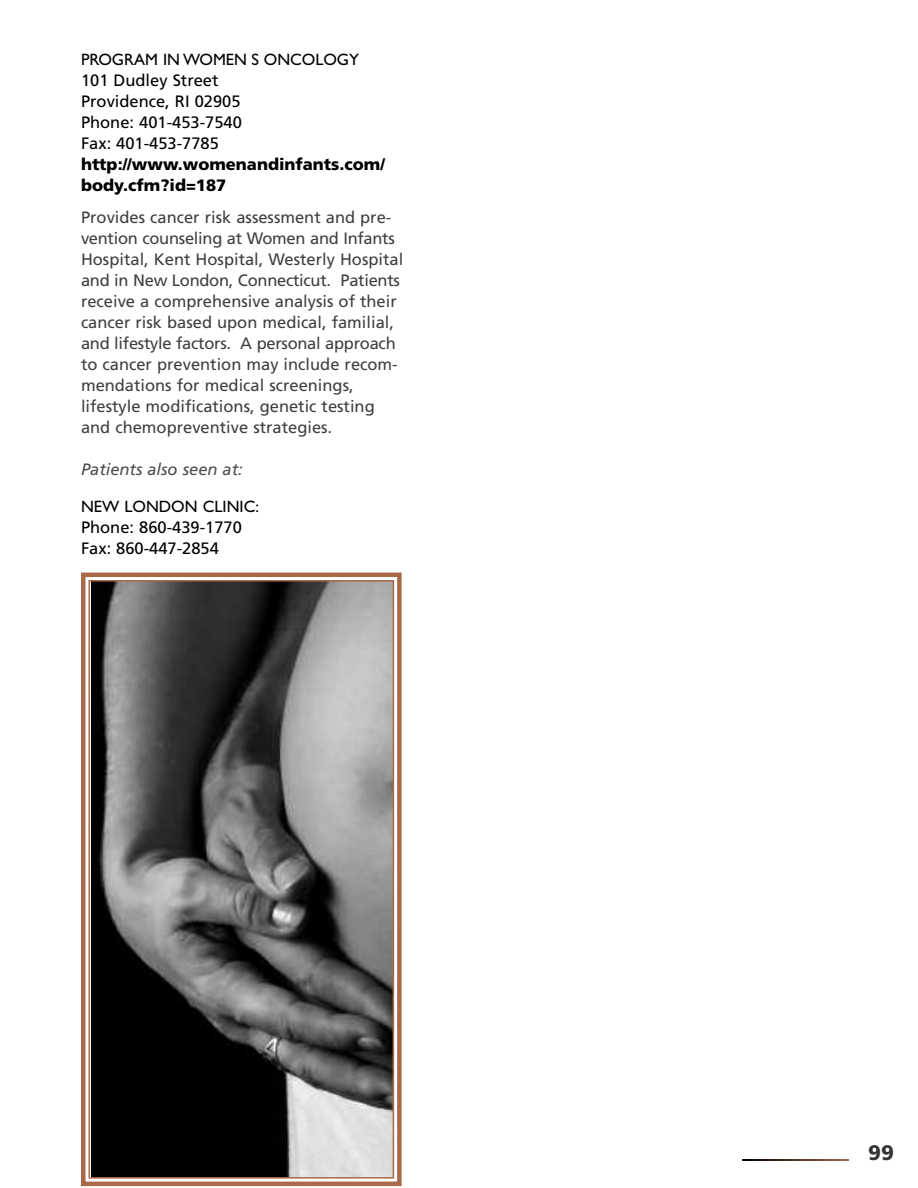
<style>
.page{position:relative;width:918px;height:1188px;background:#fff}
.page>*{position:absolute;margin:0;border:0;box-sizing:border-box;transform-origin:0 0}
.t1{font:900 21px "Frutiger";color:#333}
.t2{font:16.5px/21px "Frutiger";color:#404040}
.t3{font:16.5px/21px "Frutiger";color:#000}
.t4{font:900 16.5px/21px "Frutiger";color:#000}
.t5{font:16.5px "Gill Sans";color:#000}
.t6{font:italic 16.5px "Frutiger";color:#4d4d4d}
</style>
<div class="page">
<svg style="left:742px;top:1159px;width:107px;height:2px"></svg>
<img style="left:91px;top:583px;width:300px;height:593px">
<div style="left:81px;top:573px;width:321px;height:613px;border:4px solid #a86a49"></div>
<div style="left:88px;top:580px;width:306px;height:599px;border:2px solid #a86a49"></div>
<p class="t5" style="left:81px;top:54px;width:280px">PROGRAM IN WOMEN S ONCOLOGY</p>
<p class="t3" style="left:81px;top:71px;width:162px">101 Dudley Street<br>Providence, RI 02905<br>Phone: 401-453-7540<br>Fax: 401-453-7785</p>
<p class="t4" style="left:81px;top:155px;width:305px">http://www.womenandinfants.com/ body.cfm?id=187</p>
<p class="t2" style="left:81px;top:208px;width:324px">Provides cancer risk assessment and pre&shy;vention counseling at Women and Infants Hospital, Kent Hospital, Westerly Hospital and in New London, Connecticut. Patients receive a comprehensive analysis of their cancer risk based upon medical, familial, and lifestyle factors. A personal approach to cancer prevention may include recom&shy;mendations for medical screenings, lifestyle modifications, genetic testing and chemopreventive strategies.</p>
<p class="t6" style="left:81px;top:463px;width:163px">Patients also seen at:</p>
<p class="t5" style="left:81px;top:500px;width:180px">NEW LONDON CLINIC:</p>
<p class="t3" style="left:81px;top:518px;width:162px">Phone: 860-439-1770<br>Fax: 860-447-2854</p>
<p class="t1" style="left:868px;top:1145px;width:27px">99</p>
</div>
